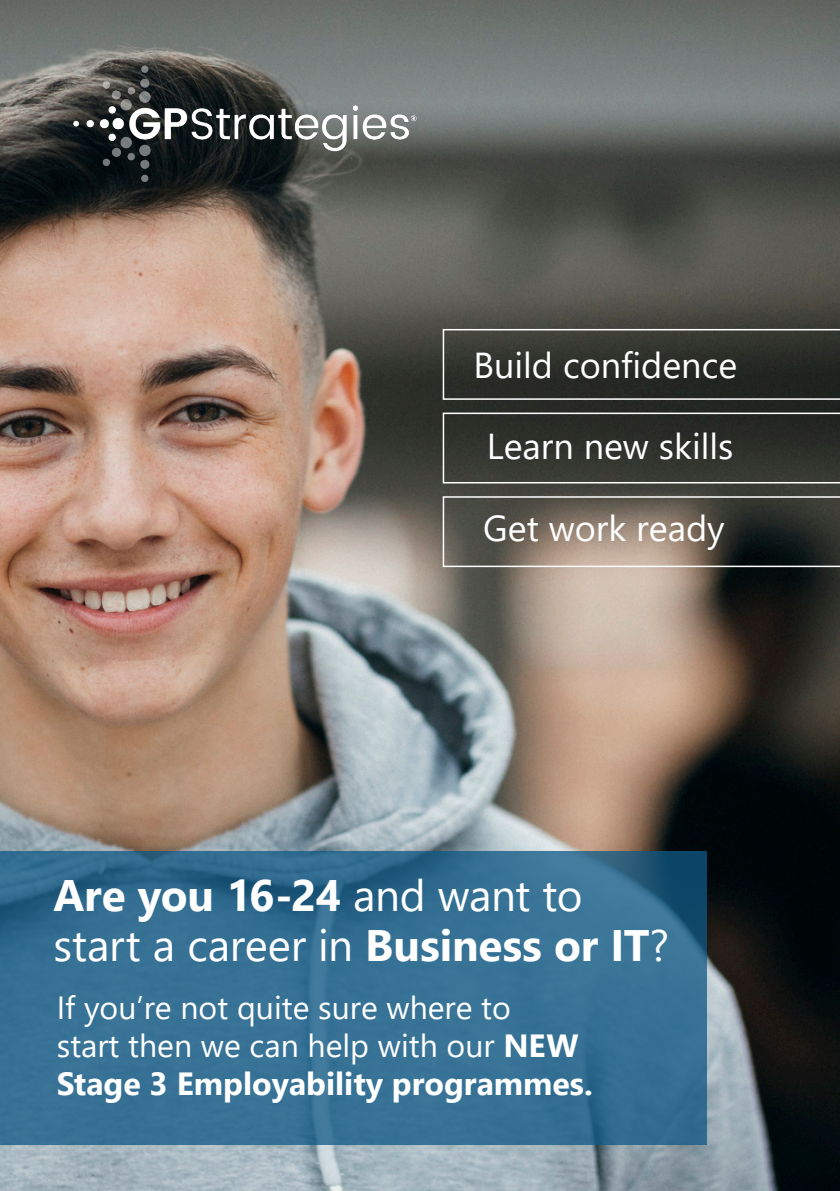
<style>
.page{position:relative;width:840px;height:1191px;background:#fff}
.page>*{position:absolute;margin:0;border:0;box-sizing:border-box;transform-origin:0 0}
.t1{font:44px "Segoe UI";color:#fff}
.t2{font:700 44px "Segoe UI";letter-spacing:-.01em;color:#fff}
.t3{font:36px "Segoe UI";color:#fff}
.t4{font:32px "Segoe UI";color:#fff}
.t5{font:700 32px "Segoe UI";color:#fff}
.s1{font-weight:400}
.s2{font-weight:700}
</style>
<div class="page">
<img style="left:0;top:0;width:839px;height:1191px">
<svg style="left:0;top:850px;width:706px;height:294px;background:#346f92"></svg>
<img style="left:74px;top:65px;width:348px;height:116px">
<svg style="left:442px;top:329px;width:397px;height:71px;background:#363833"></svg>
<svg style="left:442px;top:412px;width:397px;height:71px;background:#373934"></svg>
<svg style="left:442px;top:496px;width:397px;height:71px;background:#666057"></svg>
<p class="t3" style="left:473px;top:331px;width:265px">Build confidence</p>
<p class="t3" style="left:486px;top:412px;width:248px">Learn new skills</p>
<p class="t3" style="left:483px;top:494px;width:243px">Get work ready</p>
<p class="t2" style="left:53px;top:854px;width:530px">Are you 16-24 <span class="s1">and want to</span></p>
<p class="t1" style="left:53px;top:904px;width:617px">start a career in <span class="s2">Business or IT</span>?</p>
<p class="t4" style="left:57px;top:977px;width:455px">If you’re not quite sure where to</p>
<p class="t4" style="left:57px;top:1015px;width:523px">start then we can help with our <span class="s2">NEW</span></p>
<p class="t5" style="left:57px;top:1053px;width:537px">Stage 3 Employability programmes.</p>
</div>
